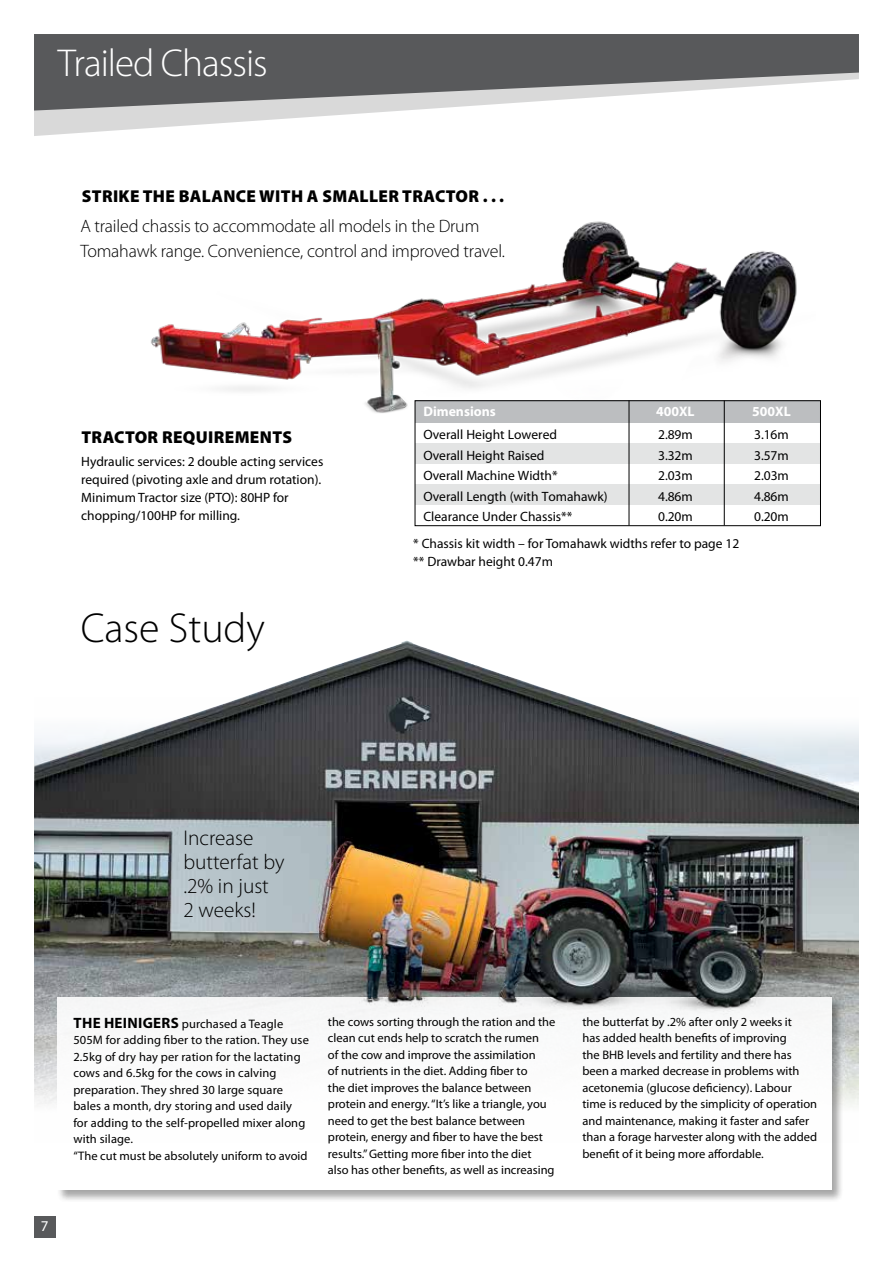
<style>
.page{position:relative;width:893px;height:1263px;background:#fff}
.page>*{position:absolute;margin:0;border:0;box-sizing:border-box;transform-origin:0 0}
.t1{font:300 42px "Myriad Pro";color:#000}
.t2{font:300 39px "Myriad Pro";letter-spacing:-.025em;color:#fff}
.t3{font:300 21.3px/24.2px "Myriad Pro";color:#000}
.t4{font:300 18px/25.5px "Myriad Pro";letter-spacing:-.01em;color:#000}
.t5{font:900 17.25px "Myriad Pro";letter-spacing:.02em;color:#000}
.t6{font:15px "Myriad Pro";color:#fff}
.t7{font:700 13.8px "Myriad Pro";color:#fff}
.t8{font:13.5px/18px "Myriad Pro";color:#000}
.t9{font:12.3px/16.5px "Myriad Pro";color:#000}
.s1{font-weight:700;font-size:15px}
</style>
<div class="page">
<img style="left:151px;top:221px;width:664px;height:223px">
<div style="left:415px;top:443px;width:406px;height:21px;background:#e3e4e4"></div>
<div style="left:415px;top:484px;width:405px;height:21px;background:#e3e4e4"></div>
<div style="left:415px;top:400px;width:406px;height:22px;background:#bcbec0"></div>
<div style="left:415px;top:400px;width:406px;height:126px;border:1px solid #000"></div>
<hr style="left:629px;top:400px;width:1px;height:125px;background:#000">
<hr style="left:724px;top:400px;width:1px;height:125px;background:#000">
<svg style="left:34px;top:111px;width:359px;height:25px"></svg>
<svg style="left:34px;top:34px;width:825px;height:77px;background:#7c7d7e"></svg>
<div style="left:34px;top:1216px;width:21px;height:21px;background:#58595b"></div>
<img style="left:35px;top:689px;width:823px;height:418px">
<div style="left:56px;top:996px;width:788px;height:206px;background:#000;opacity:.39"></div>
<div style="left:57px;top:997px;width:774px;height:193px;background:#fff"></div>
<img style="left:266px;top:640px;width:551px;height:386px">
<h2 class="t2" style="left:58px;top:40px;width:211px">Trailed Chassis</h2>
<h3 class="t5" style="left:82px;top:185px;width:424px">STRIKE THE BALANCE WITH A SMALLER TRACTOR . . .</h3>
<h3 class="t4" style="left:80px;top:213px;width:426px">A trailed chassis to accommodate all models in the Drum<br>Tomahawk range. Convenience, control and improved travel.</h3>
<h3 class="t5" style="left:81px;top:426px;width:212px">TRACTOR REQUIREMENTS</h3>
<p class="t8" style="left:81px;top:452px;width:244px">Hydraulic services: 2 double acting services required (pivoting axle and drum rotation).<br>Minimum Tractor size (PTO): 80HP for chopping/100HP for milling.</p>
<h1 class="t1" style="left:81px;top:603px;width:186px">Case Study</h1>
<p class="t7" style="left:423px;top:403px;width:74px">Dimensions</p>
<p class="t7" style="left:656px;top:403px;width:40px">400XL</p>
<p class="t7" style="left:752px;top:403px;width:40px">500XL</p>
<p class="t8" style="left:423px;top:425px;width:135px">Overall Height Lowered</p>
<p class="t8" style="left:658px;top:425px;width:36px">2.89m</p>
<p class="t8" style="left:754px;top:425px;width:36px">3.16m</p>
<p class="t8" style="left:423px;top:446px;width:123px">Overall Height Raised</p>
<p class="t8" style="left:658px;top:446px;width:36px">3.32m</p>
<p class="t8" style="left:754px;top:446px;width:36px">3.57m</p>
<p class="t8" style="left:423px;top:466px;width:136px">Overall Machine Width*</p>
<p class="t8" style="left:658px;top:466px;width:36px">2.03m</p>
<p class="t8" style="left:754px;top:466px;width:36px">2.03m</p>
<p class="t8" style="left:423px;top:487px;width:186px">Overall Length (with Tomahawk)</p>
<p class="t8" style="left:658px;top:487px;width:36px">4.86m</p>
<p class="t8" style="left:754px;top:487px;width:36px">4.86m</p>
<p class="t8" style="left:423px;top:507px;width:151px">Clearance Under Chassis**</p>
<p class="t8" style="left:658px;top:507px;width:36px">0.20m</p>
<p class="t8" style="left:754px;top:507px;width:36px">0.20m</p>
<p class="t8" style="left:413px;top:534px;width:327px">* Chassis kit width – for Tomahawk widths refer to page 12 ** Drawbar height 0.47m</p>
<h3 class="t3" style="left:183px;top:826px;width:103px">Increase butterfat by .2% in just<br>2 weeks!</h3>
<p class="t6" style="left:41px;top:1217px;width:9px">7</p>
<p class="t9" style="left:73px;top:1015px;width:237px"><span class="s1">THE HEINIGERS</span> purchased a Teagle 505M for adding fiber to the ration. They use 2.5kg of dry hay per ration for the lactating cows and 6.5kg for the cows in calving preparation. They shred 30 large square bales a month, dry storing and used daily for adding to the self-propelled mixer along with silage.<br>“The cut must be absolutely uniform to avoid</p>
<p class="t9" style="left:328px;top:1013px;width:229px">the cows sorting through the ration and the clean cut ends help to scratch the rumen<br>of the cow and improve the assimilation<br>of nutrients in the diet. Adding fiber to<br>the diet improves the balance between protein and energy. “It’s like a triangle, you need to get the best balance between protein, energy and fiber to have the best results.” Getting more fiber into the diet also has other benefits, as well as increasing</p>
<p class="t9" style="left:582px;top:1013px;width:236px">the butterfat by .2% after only 2 weeks it<br>has added health benefits of improving<br>the BHB levels and fertility and there has been a marked decrease in problems with acetonemia (glucose deficiency). Labour time is reduced by the simplicity of operation and maintenance, making it faster and safer than a forage harvester along with the added benefit of it being more affordable.</p>
</div>
